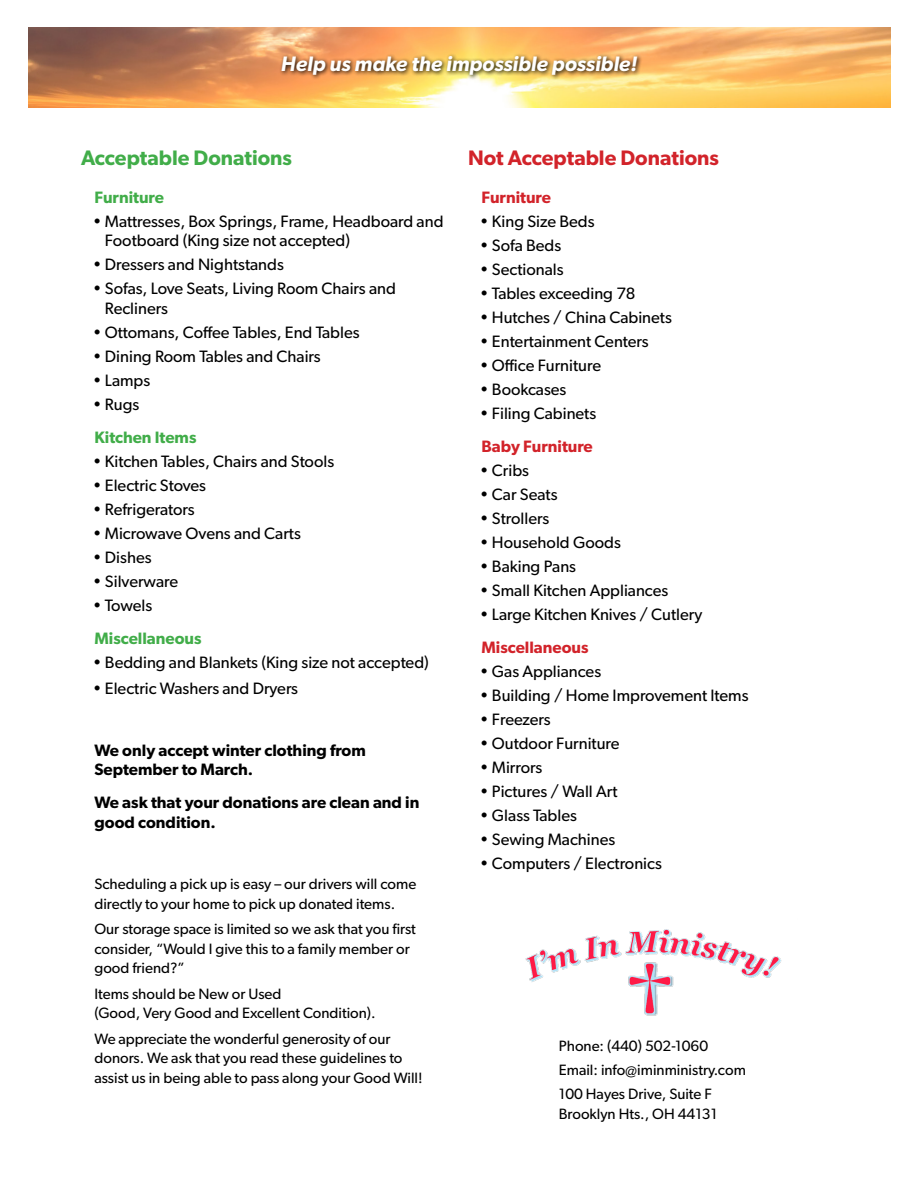
<style>
.page{position:relative;width:918px;height:1188px;background:#fff}
.page>*{position:absolute;margin:0;border:0;box-sizing:border-box;transform-origin:0 0}
.t1{font:italic 600 21px "Gibson";color:#fff}
.t2{font:600 21px "Gibson";color:#d2232a}
.t3{font:600 21px "Gibson";color:#41ad49}
.t4{font:16.5px/19.5px "Gibson";color:#000}
.t5{font:600 16.5px/19.5px "Gibson";color:#000}
.t6{font:600 16.5px "Gibson";color:#d2232a}
.t7{font:600 16.5px "Gibson";color:#41ad49}
.t8{font:15px/19.5px "Gibson";color:#000}
</style>
<div class="page">
<img style="left:28px;top:27px;width:863px;height:81px">
<div style="left:279px;top:53px;width:364px;height:28px;background:#000;opacity:.93"></div>
<img style="left:525px;top:929px;width:257px;height:87px">
<p class="t1" style="left:281px;top:51px;width:358px">Help us make the impossible possible!</p>
<p class="t3" style="left:81px;top:145px;width:213px">Acceptable Donations</p>
<p class="t7" style="left:94px;top:187px;width:71px">Furniture</p>
<p class="t4" style="left:105px;top:211px;width:340px;text-indent:-12px">• Mattresses, Box Springs, Frame, Headboard and<br>Footboard (King size not accepted)</p>
<p class="t4" style="left:93px;top:255px;width:192px">• Dressers and Nightstands</p>
<p class="t4" style="left:105px;top:279px;width:292px;text-indent:-12px">• Sofas, Love Seats, Living Room Chairs and<br>Recliners</p>
<p class="t4" style="left:93px;top:322px;width:268px">• Ottomans, Coffee Tables, End Tables</p>
<p class="t4" style="left:93px;top:346px;width:229px">• Dining Room Tables and Chairs</p>
<p class="t4" style="left:93px;top:370px;width:59px">• Lamps</p>
<p class="t4" style="left:93px;top:394px;width:48px">• Rugs</p>
<p class="t7" style="left:94px;top:427px;width:103px">Kitchen Items</p>
<p class="t4" style="left:93px;top:451px;width:243px">• Kitchen Tables, Chairs and Stools</p>
<p class="t4" style="left:93px;top:475px;width:115px">• Electric Stoves</p>
<p class="t4" style="left:93px;top:499px;width:103px">• Refrigerators</p>
<p class="t4" style="left:93px;top:523px;width:209px">• Microwave Ovens and Carts</p>
<p class="t4" style="left:93px;top:547px;width:60px">• Dishes</p>
<p class="t4" style="left:93px;top:571px;width:87px">• Silverware</p>
<p class="t4" style="left:93px;top:595px;width:61px">• Towels</p>
<p class="t7" style="left:94px;top:628px;width:109px">Miscellaneous</p>
<p class="t4" style="left:93px;top:652px;width:337px">• Bedding and Blankets (King size not accepted)</p>
<p class="t4" style="left:93px;top:678px;width:207px">• Electric Washers and Dryers</p>
<p class="t5" style="left:94px;top:740px;width:273px">We only accept winter clothing from<br>September to March.</p>
<p class="t5" style="left:94px;top:793px;width:326px">We ask that your donations are clean and in good condition.</p>
<p class="t8" style="left:94px;top:874px;width:323px">Scheduling a pick up is easy – our drivers will come directly to your home to pick up donated items.</p>
<p class="t8" style="left:94px;top:919px;width:323px">Our storage space is limited so we ask that you first consider, “Would I give this to a family member or good friend?”</p>
<p class="t8" style="left:94px;top:984px;width:283px">Items should be New or Used<br>(Good, Very Good and Excellent Condition).</p>
<p class="t8" style="left:94px;top:1029px;width:330px">We appreciate the wonderful generosity of our donors. We ask that you read these guidelines to assist us in being able to pass along your Good Will!</p>
<p class="t2" style="left:468px;top:145px;width:252px">Not Acceptable Donations</p>
<p class="t6" style="left:482px;top:187px;width:71px">Furniture</p>
<p class="t4" style="left:480px;top:211px;width:116px">• King Size Beds</p>
<p class="t4" style="left:480px;top:235px;width:83px">• Sofa Beds</p>
<p class="t4" style="left:480px;top:259px;width:85px">• Sectionals</p>
<p class="t4" style="left:480px;top:283px;width:160px">• Tables exceeding 78″</p>
<p class="t4" style="left:480px;top:307px;width:193px">• Hutches / China Cabinets</p>
<p class="t4" style="left:480px;top:331px;width:170px">• Entertainment Centers</p>
<p class="t4" style="left:480px;top:355px;width:123px">• Office Furniture</p>
<p class="t4" style="left:480px;top:379px;width:88px">• Bookcases</p>
<p class="t4" style="left:480px;top:403px;width:118px">• Filing Cabinets</p>
<p class="t6" style="left:482px;top:436px;width:113px">Baby Furniture</p>
<p class="t4" style="left:480px;top:460px;width:51px">• Cribs</p>
<p class="t4" style="left:480px;top:484px;width:79px">• Car Seats</p>
<p class="t4" style="left:480px;top:508px;width:71px">• Strollers</p>
<p class="t4" style="left:480px;top:532px;width:142px">• Household Goods</p>
<p class="t4" style="left:480px;top:556px;width:98px">• Baking Pans</p>
<p class="t4" style="left:480px;top:580px;width:190px">• Small Kitchen Appliances</p>
<p class="t4" style="left:480px;top:604px;width:224px">• Large Kitchen Knives / Cutlery</p>
<p class="t6" style="left:482px;top:637px;width:109px">Miscellaneous</p>
<p class="t4" style="left:480px;top:661px;width:123px">• Gas Appliances</p>
<p class="t4" style="left:480px;top:685px;width:270px">• Building / Home Improvement Items</p>
<p class="t4" style="left:480px;top:709px;width:72px">• Freezers</p>
<p class="t4" style="left:480px;top:733px;width:141px">• Outdoor Furniture</p>
<p class="t4" style="left:480px;top:757px;width:64px">• Mirrors</p>
<p class="t4" style="left:480px;top:781px;width:139px">• Pictures / Wall Art</p>
<p class="t4" style="left:480px;top:805px;width:98px">• Glass Tables</p>
<p class="t4" style="left:480px;top:829px;width:137px">• Sewing Machines</p>
<p class="t4" style="left:480px;top:853px;width:183px">• Computers / Electronics</p>
<p class="t8" style="left:559px;top:1034px;width:189px;line-height:24px">Phone: (440) 502-1060<br>Email: info@iminministry.com<br>100 Hayes Drive, Suite F</p>
<p class="t8" style="left:559px;top:1104px;width:160px">Brooklyn Hts., OH 44131</p>
</div>
